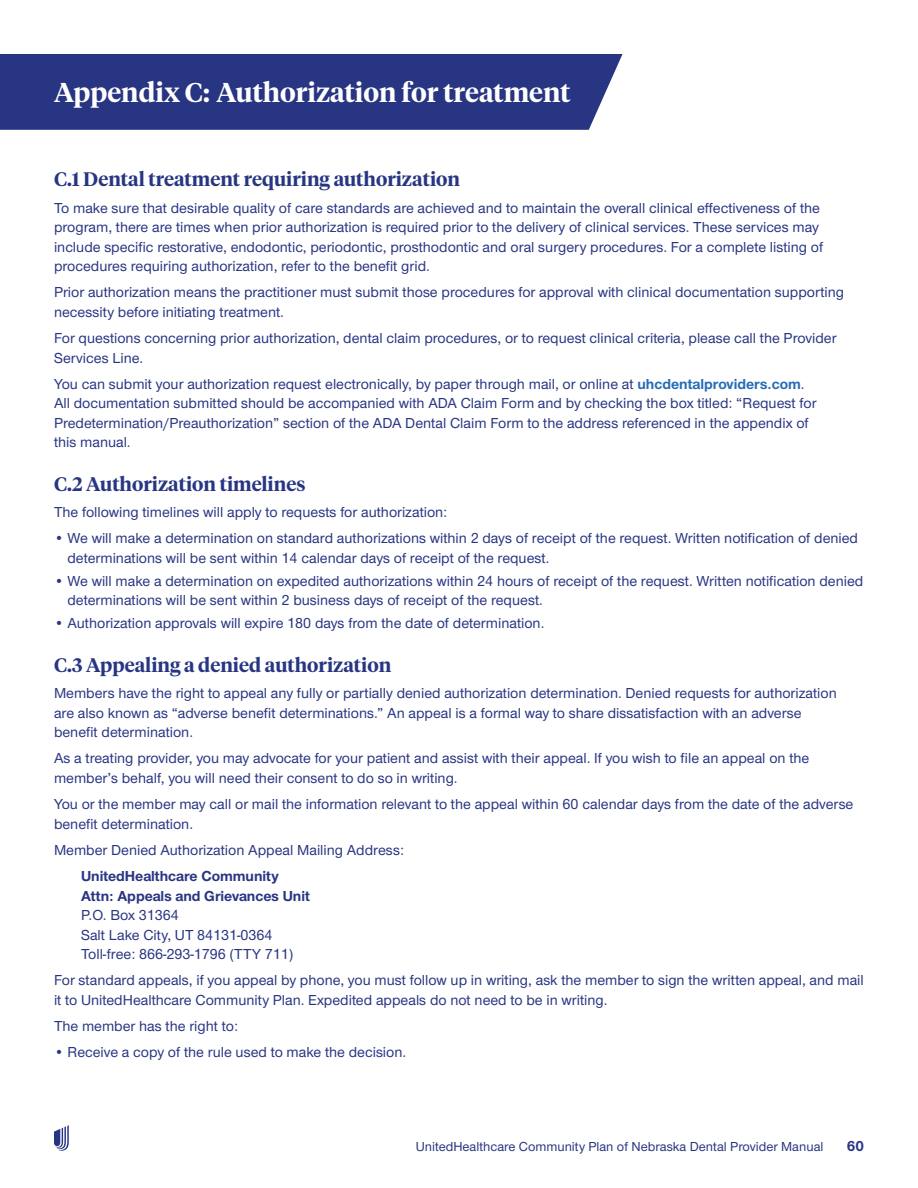
<style>
.page{position:relative;width:918px;height:1188px;background:#fff}
.page>*{position:absolute;margin:0;border:0;box-sizing:border-box;transform-origin:0 0}
.t1{font:600 27px "UHC Serif Headline";color:#fff}
.t2{font:600 19.5px "UHC Serif Headline";color:#283582}
.t3{font:500 15px/19.5px "UHC Sans";color:#283582}
.t4{font:700 15px/19.5px "UHC Sans";color:#283582}
.t5{font:500 13.5px "UHC Sans";color:#283582}
.s1{font-weight:700;color:#256db6}
</style>
<div class="page">
<svg style="left:54px;top:1125px;width:15px;height:26px"></svg>
<div style="left:0;top:54px;width:623px;height:76px;background:#283582"></div>
<h1 class="t1" style="left:54px;top:74px;width:518px">Appendix C: Authorization for treatment</h1>
<h2 class="t2" style="left:54px;top:166px;width:408px">C.1 Dental treatment requiring authorization</h2>
<p class="t3" style="left:54px;top:197px;width:771px">To make sure that desirable quality of care standards are achieved and to maintain the overall clinical effectiveness of the program, there are times when prior authorization is required prior to the delivery of clinical services. These services may include specific restorative, endodontic, periodontic, prosthodontic and oral surgery procedures. For a complete listing of procedures requiring authorization, refer to the benefit grid.</p>
<p class="t3" style="left:54px;top:282px;width:792px">Prior authorization means the practitioner must submit those procedures for approval with clinical documentation supporting necessity before initiating treatment.</p>
<p class="t3" style="left:54px;top:328px;width:784px">For questions concerning prior authorization, dental claim procedures, or to request clinical criteria, please call the Provider<br>Services Line.</p>
<p class="t3" style="left:54px;top:373px;width:764px">You can submit your authorization request electronically, by paper through mail, or online at <span class="s1">uhcdentalproviders.com</span>.<br>All documentation submitted should be accompanied with ADA Claim Form and by checking the box titled: “Request for Predetermination/Preauthorization” section of the ADA Dental Claim Form to the address referenced in the appendix of this manual.</p>
<h2 class="t2" style="left:54px;top:471px;width:253px">C.2 Authorization timelines</h2>
<p class="t3" style="left:54px;top:502px;width:395px">The following timelines will apply to requests for authorization:</p>
<p class="t3" style="left:68px;top:528px;width:792px;text-indent:-14px">• We will make a determination on standard authorizations within 2 days of receipt of the request. Written notification of denied determinations will be sent within 14 calendar days of receipt of the request.</p>
<p class="t3" style="left:68px;top:570px;width:797px;text-indent:-14px">• We will make a determination on expedited authorizations within 24 hours of receipt of the request. Written notification denied determinations will be sent within 2 business days of receipt of the request.</p>
<p class="t3" style="left:54px;top:613px;width:490px">• Authorization approvals will expire 180 days from the date of determination.</p>
<h2 class="t2" style="left:54px;top:652px;width:339px">C.3 Appealing a denied authorization</h2>
<p class="t3" style="left:54px;top:683px;width:784px">Members have the right to appeal any fully or partially denied authorization determination. Denied requests for authorization are also known as “adverse benefit determinations.” An appeal is a formal way to share dissatisfaction with an adverse benefit determination.</p>
<p class="t3" style="left:54px;top:748px;width:757px">As a treating provider, you may advocate for your patient and assist with their appeal. If you wish to file an appeal on the member’s behalf, you will need their consent to do so in writing.</p>
<p class="t3" style="left:54px;top:794px;width:801px">You or the member may call or mail the information relevant to the appeal within 60 calendar days from the date of the adverse benefit determination.</p>
<p class="t3" style="left:54px;top:839px;width:352px">Member Denied Authorization Appeal Mailing Address:</p>
<p class="t4" style="left:81px;top:866px;width:231px">UnitedHealthcare Community<br>Attn: Appeals and Grievances Unit</p>
<p class="t3" style="left:81px;top:905px;width:214px">P.O. Box 31364<br>Salt Lake City, UT 84131-0364<br>Toll-free: 866-293-1796 (TTY 711)</p>
<p class="t3" style="left:54px;top:970px;width:811px">For standard appeals, if you appeal by phone, you must follow up in writing, ask the member to sign the written appeal, and mail it to UnitedHealthcare Community Plan. Expedited appeals do not need to be in writing.</p>
<p class="t3" style="left:54px;top:1016px;width:186px">The member has the right to:</p>
<p class="t3" style="left:54px;top:1042px;width:352px">• Receive a copy of the rule used to make the decision.</p>
<p class="t5" style="left:416px;top:1137px;width:409px">UnitedHealthcare Community Plan of Nebraska Dental Provider Manual</p>
<p class="t4" style="left:847px;top:1136px;width:19px">60</p>
</div>
